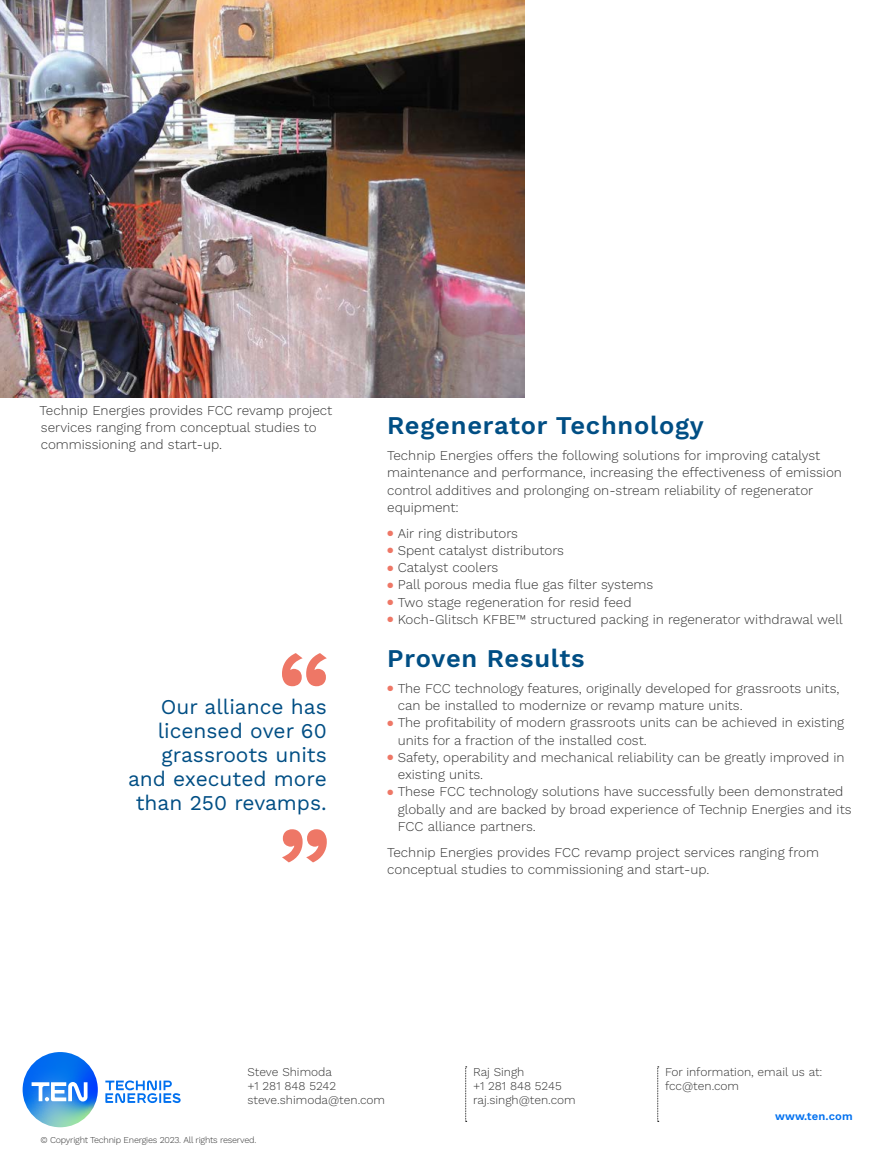
<style>
.page{position:relative;width:893px;height:1170px;background:#fff}
.page>*{position:absolute;margin:0;border:0;box-sizing:border-box;transform-origin:0 0}
.t1{font:600 25.5px "Work Sans";letter-spacing:.03em;color:#004e84}
.t2{font:21px/24px "Work Sans";color:#004e84;text-align:right}
.t3{font:300 13.5px/17.2px "Work Sans";color:#333}
.t4{font:300 12px/14.4px "Work Sans";color:#333}
.t5{font:600 11.25px "Work Sans";letter-spacing:.01em;color:#0070ef}
.t6{font:300 9px "Work Sans";letter-spacing:-.025em;color:#333}
.s1{font-weight:400;font-size:10.5px;color:#e76}
</style>
<div class="page">
<svg style="left:23px;top:1051px;width:75px;height:76px"></svg>
<svg style="left:105px;top:1080px;width:76px;height:22px"></svg>
<svg style="left:32px;top:1081px;width:56px;height:20px"></svg>
<svg style="left:282px;top:653px;width:45px;height:33px"></svg>
<svg style="left:282px;top:829px;width:45px;height:33px"></svg>
<svg style="left:465px;top:1066px;width:2px;height:55px"></svg>
<svg style="left:657px;top:1066px;width:2px;height:55px"></svg>
<img style="left:0;top:0;width:525px;height:397px">
<p class="t3" style="left:40px;top:401px;width:294px">Technip Energies provides FCC revamp project services ranging from conceptual studies to commissioning and start-up.</p>
<h2 class="t2" style="left:128px;top:693px;width:200px">Our alliance has licensed over 60 grassroots units and executed more than 250 revamps.</h2>
<h1 class="t1" style="left:387px;top:406px;width:318px">Regenerator Technology</h1>
<p class="t3" style="left:387px;top:446px;width:456px">Technip Energies offers the following solutions for improving catalyst maintenance and performance, increasing the effectiveness of emission control additives and prolonging on-stream reliability of regenerator equipment:</p>
<p class="t3" style="left:387px;top:524px;width:457px"><span class="s1">⚫</span> Air ring distributors<br><span class="s1">⚫</span> Spent catalyst distributors<br><span class="s1">⚫</span> Catalyst coolers<br><span class="s1">⚫</span> Pall porous media flue gas filter systems<br><span class="s1">⚫</span> Two stage regeneration for resid feed<br><span class="s1">⚫</span> Koch-Glitsch KFBE™ structured packing in regenerator withdrawal well</p>
<h1 class="t1" style="left:387px;top:639px;width:199px">Proven Results</h1>
<p class="t3" style="left:387px;top:679px;width:454px"><span class="s1">⚫</span> The FCC technology features, originally developed for grassroots units,</p>
<p class="t3" style="left:398px;top:696px;width:346px">can be installed to modernize or revamp mature units.</p>
<p class="t3" style="left:387px;top:713px;width:459px"><span class="s1">⚫</span> The profitability of modern grassroots units can be achieved in existing</p>
<p class="t3" style="left:398px;top:731px;width:251px">units for a fraction of the installed cost.</p>
<p class="t3" style="left:387px;top:748px;width:459px"><span class="s1">⚫</span> Safety, operability and mechanical reliability can be greatly improved in</p>
<p class="t3" style="left:398px;top:765px;width:87px">existing units.</p>
<p class="t3" style="left:387px;top:782px;width:458px"><span class="s1">⚫</span> These FCC technology solutions have successfully been demonstrated</p>
<p class="t3" style="left:398px;top:800px;width:455px">globally and are backed by broad experience of Technip Energies and its</p>
<p class="t3" style="left:398px;top:817px;width:139px">FCC alliance partners.</p>
<p class="t3" style="left:387px;top:843px;width:433px">Technip Energies provides FCC revamp project services ranging from conceptual studies to commissioning and start-up.</p>
<p class="t4" style="left:248px;top:1063px;width:139px">Steve Shimoda<br>+1 281 848 5242 steve.shimoda@ten.com</p>
<p class="t6" style="left:40px;top:1132px;width:217px">© Copyright Technip Energies 2023. All rights reserved.</p>
<p class="t4" style="left:473px;top:1063px;width:104px">Raj Singh<br>+1 281 848 5245 raj.singh@ten.com</p>
<p class="t4" style="left:665px;top:1063px;width:159px">For information, email us at: fcc@ten.com</p>
<p class="t5" style="left:775px;top:1107px;width:79px">www.ten.com</p>
</div>
